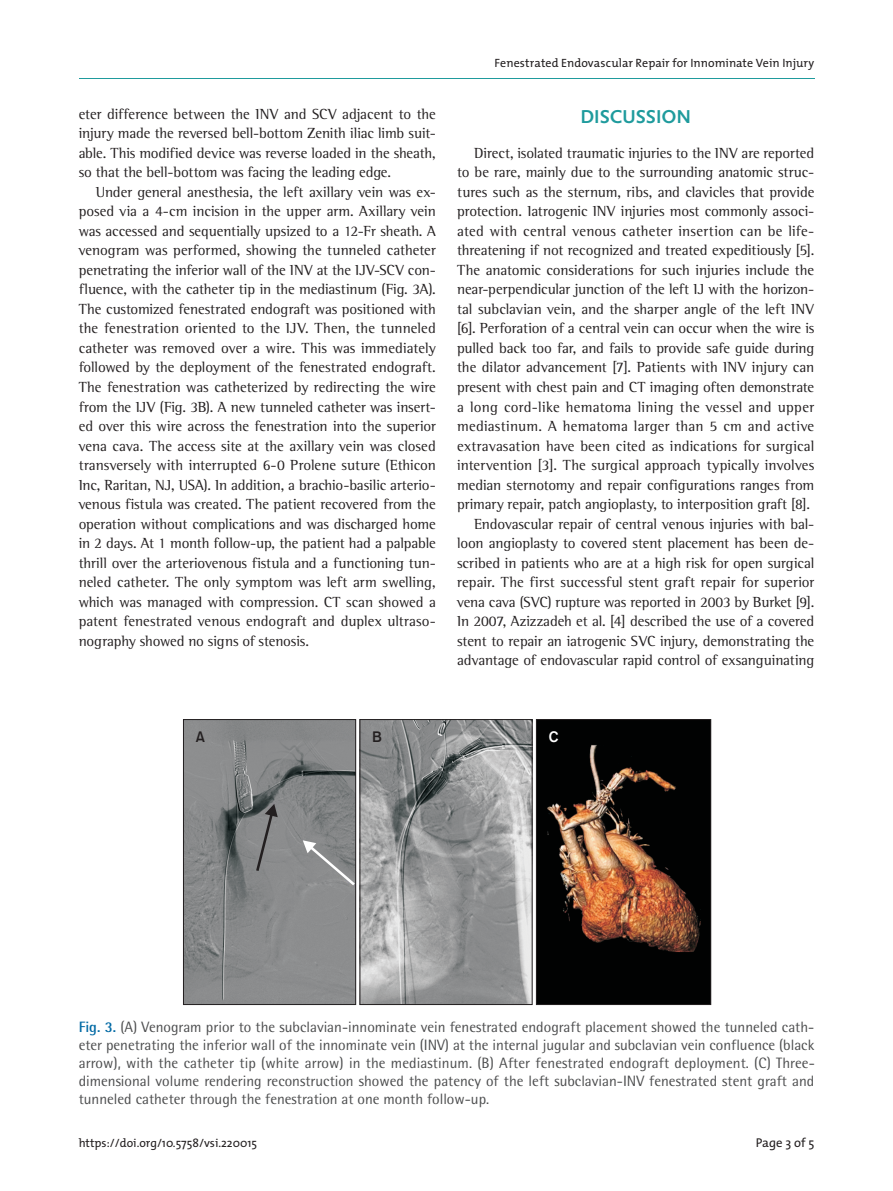
<style>
.page{position:relative;width:893px;height:1191px;background:#fff}
.page>*{position:absolute;margin:0;border:0;box-sizing:border-box;transform-origin:0 0}
.t1{font:700 19.5px "Nexus Sans Pro";letter-spacing:.01em;color:#1f9b9d}
.t2{font:15px/19.5px "Rotis Semi Serif Std";letter-spacing:-.005em;color:#231f20;text-align:justify}
.t3{font:15px/18px "Rotis Semi Sans Std";color:#4b4c4d;text-align:justify}
.t4{font:15px "Gothic 725 BT Bold A";color:#231f20}
.t5{font:15px "Gothic 725 BT Bold A";color:#fff}
.t6{font:12.75px "The Mix";color:#231f20}
.t7{font:12px "The Mix";color:#231f20}
.s1{font-weight:700;color:#0069a4}
</style>
<div class="page">
<hr style="left:79px;top:78px;width:735px;height:1px;background:#1f9b9d">
<svg style="left:183px;top:719px;width:528px;height:286px;background:#716c69"></svg>
<p class="t2" style="left:79px;top:104px;width:359px">eter difference between the INV and SCV adjacent to the injury made the reversed bell-bottom Zenith iliac limb suit&shy;able. This modified device was reverse loaded in the sheath, so that the bell-bottom was facing the leading edge.</p>
<p class="t2" style="left:79px;top:182px;width:359px;text-indent:17px">Under general anesthesia, the left axillary vein was ex&shy;posed via a 4-cm incision in the upper arm. Axillary vein was accessed and sequentially upsized to a 12-Fr sheath. A venogram was performed, showing the tunneled catheter penetrating the inferior wall of the INV at the IJV-SCV con&shy;fluence, with the catheter tip in the mediastinum (Fig. 3A).<br>The customized fenestrated endograft was positioned with the fenestration oriented to the IJV. Then, the tunneled catheter was removed over a wire. This was immediately followed by the deployment of the fenestrated endograft.<br>The fenestration was catheterized by redirecting the wire from the IJV (Fig. 3B). A new tunneled catheter was insert&shy;ed over this wire across the fenestration into the superior vena cava. The access site at the axillary vein was closed transversely with interrupted 6-0 Prolene suture (Ethicon Inc, Raritan, NJ, USA). In addition, a brachio-basilic arterio&shy;venous fistula was created. The patient recovered from the operation without complications and was discharged home in 2 days. At 1 month follow-up, the patient had a palpable thrill over the arteriovenous fistula and a functioning tun&shy;neled catheter. The only symptom was left arm swelling, which was managed with compression. CT scan showed a patent fenestrated venous endograft and duplex ultraso&shy;nography showed no signs of stenosis.</p>
<p class="t7" style="left:494px;top:53px;width:321px">Fenestrated Endovascular Repair for Innominate Vein Injury</p>
<h1 class="t1" style="left:580px;top:101px;width:112px">DISCUSSION</h1>
<p class="t2" style="left:457px;top:143px;width:359px;text-align:right">Direct, isolated traumatic injuries to the INV are reported<br>to be rare, mainly due to the surrounding anatomic struc&shy;tures such as the sternum, ribs, and clavicles that provide protection. Iatrogenic INV injuries most commonly associ&shy;ated with central venous catheter insertion can be life&shy;threatening if not recognized and treated expeditiously [5].<br>The anatomic considerations for such injuries include the near-perpendicular junction of the left IJ with the horizon&shy;tal subclavian vein, and the sharper angle of the left INV [6]. Perforation of a central vein can occur when the wire is pulled back too far, and fails to provide safe guide during the dilator advancement [7]. Patients with INV injury can present with chest pain and CT imaging often demonstrate a long cord-like hematoma lining the vessel and upper mediastinum. A hematoma larger than 5 cm and active extravasation have been cited as indications for surgical intervention [3]. The surgical approach typically involves median sternotomy and repair configurations ranges from primary repair, patch angioplasty, to interposition graft [8].<br>Endovascular repair of central venous injuries with bal&shy;loon angioplasty to covered stent placement has been de&shy;scribed in patients who are at a high risk for open surgical repair. The first successful stent graft repair for superior vena cava (SVC) rupture was reported in 2003 by Burket [9].<br>In 2007, Azizzadeh et al. [4] described the use of a covered stent to repair an iatrogenic SVC injury, demonstrating the advantage of endovascular rapid control of exsanguinating</p>
<p class="t4" style="left:196px;top:728px;width:11px">A</p>
<p class="t4" style="left:372px;top:728px;width:11px">B</p>
<p class="t5" style="left:549px;top:728px;width:11px">C</p>
<p class="t3" style="left:79px;top:1017px;width:738px"><span class="s1">Fig. 3.</span> (A) Venogram prior to the subclavian-innominate vein fenestrated endograft placement showed the tunneled cath&shy;eter penetrating the inferior wall of the innominate vein (INV) at the internal jugular and subclavian vein confluence (black arrow), with the catheter tip (white arrow) in the mediastinum. (B) After fenestrated endograft deployment. (C) Three&shy;dimensional volume rendering reconstruction showed the patency of the left subclavian-INV fenestrated stent graft and tunneled catheter through the fenestration at one month follow-up.</p>
<p class="t7" style="left:79px;top:1133px;width:180px">https://doi.org/10.5758/vsi.220015</p>
<p class="t6" style="left:756px;top:1132px;width:60px">Page 3 of 5</p>
</div>
